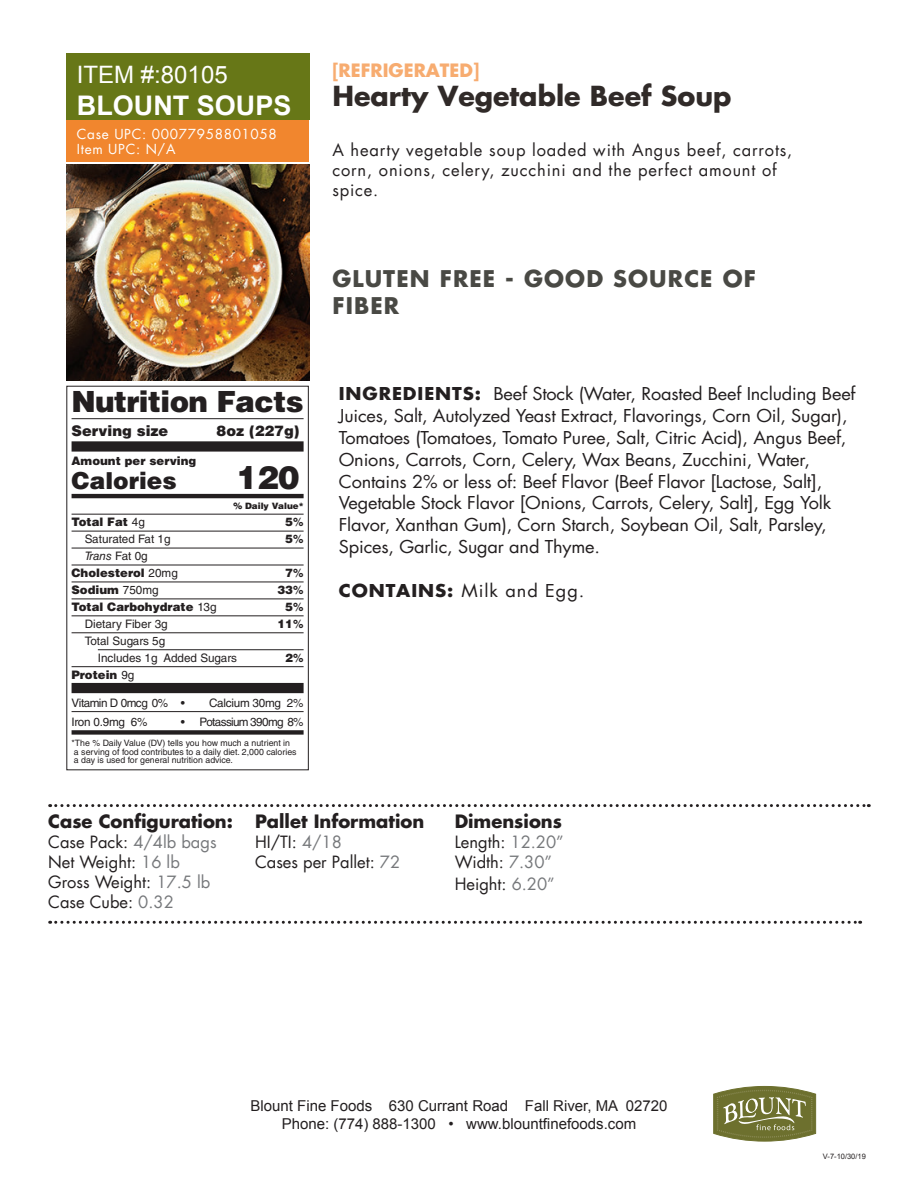
<style>
.page{position:relative;width:918px;height:1188px;background:#fff}
.page>*{position:absolute;margin:0;border:0;box-sizing:border-box;transform-origin:0 0}
.t1{font:900 32.1px "Helvetica LT Std";color:#231f20}
.t2{font:900 29.25px "Helvetica LT Std";letter-spacing:-.02em;color:#231f20}
.t3{font:700 27px "Futura";color:#302a28}
.t4{font:700 27px "Arial";color:#fff}
.t5{font:24px "Arial";color:#fff}
.t6{font:900 23.4px "Helvetica LT Std";color:#231f20}
.t7{font:700 22.5px/27px "Futura";letter-spacing:.05em;color:#494944}
.t8{font:700 18px "Futura";color:#231f20}
.t9{font:700 18px "Futura";color:#f7ac70}
.t10{font:17.4px/21.9px "Futura";letter-spacing:-.01em;color:#231f20;scale:1.05 1}
.t11{font:17.4px "Futura";letter-spacing:.05em;color:#231f20;scale:1.05 1}
.t12{font:16.5px/19.8px "Futura";color:#231f20}
.t13{font:16.5px/19.8px "Futura";letter-spacing:.05em;color:#231f20}
.t14{font:15px/18px "Arial";color:#231f20;text-align:center}
.t15{font:900 14.55px "Helvetica LT Std";color:#231f20}
.t16{font:13.5px/15px "Futura";letter-spacing:.05em;color:#fff}
.t17{font:900 11.7px/17px "Helvetica LT Std";color:#231f20}
.t18{font:11.7px/17px "Helvetica LT Std";color:#231f20}
.t19{font:11.7px "Helvetica LT Std";letter-spacing:-.02em;color:#231f20}
.t20{font:11.7px "Helvetica LT Std";letter-spacing:-.055em;color:#231f20}
.t21{font:11.7px "Helvetica LT Std";letter-spacing:-.04em;color:#231f20}
.t22{font:8.7px/8.7px "Helvetica LT Std";color:#231f20}
.t23{font:900 8.7px "Helvetica LT Std";color:#231f20}
.t24{font:7.5px "Arial";color:#231f20}
.s1{font-weight:400}
.s2{font-weight:700}
.s3{font-weight:400;font-style:italic}
.s4{color:#76787b}
</style>
<div class="page">
<div style="left:66px;top:54px;width:243px;height:66px;background:#677717"></div>
<img style="left:66px;top:164px;width:243px;height:216px">
<svg style="left:713px;top:1086px;width:103px;height:55px;background:#898c57"></svg>
<div style="left:66px;top:120px;width:243px;height:41px;background:#f1862e"></div>
<svg style="left:50px;top:804px;width:819px;height:3px"></svg>
<svg style="left:50px;top:921px;width:811px;height:3px"></svg>
<hr style="left:72px;top:418px;width:232px;height:1px;background:#231f20">
<div style="left:72px;top:441px;width:232px;height:11px;background:#231f20"></div>
<hr style="left:72px;top:494px;width:232px;height:4px;background:#231f20">
<hr style="left:72px;top:514px;width:232px;height:1px;background:#231f20">
<hr style="left:72px;top:531px;width:232px;height:1px;background:#231f20">
<hr style="left:72px;top:548px;width:232px;height:1px;background:#231f20">
<hr style="left:72px;top:565px;width:232px;height:1px;background:#231f20">
<hr style="left:72px;top:582px;width:232px;height:1px;background:#231f20">
<hr style="left:72px;top:599px;width:232px;height:1px;background:#231f20">
<hr style="left:72px;top:616px;width:232px;height:1px;background:#231f20">
<hr style="left:72px;top:633px;width:232px;height:1px;background:#231f20">
<hr style="left:98px;top:649px;width:206px;height:1px;background:#231f20">
<hr style="left:72px;top:666px;width:232px;height:1px;background:#231f20">
<div style="left:72px;top:683px;width:232px;height:10px;background:#231f20"></div>
<hr style="left:72px;top:711px;width:232px;height:1px;background:#231f20">
<div style="left:72px;top:730px;width:232px;height:5px;background:#231f20"></div>
<div style="left:66px;top:386px;width:243px;height:384px;border:1px solid #231f20"></div>
<h3 class="t5" style="left:77px;top:59px;width:152px">ITEM #:80105</h3>
<h3 class="t4" style="left:77px;top:87px;width:216px">BLOUNT SOUPS</h3>
<p class="t16" style="left:77px;top:126px;width:202px">Case UPC: 00077958801058<br>Item UPC: N/A</p>
<h2 class="t2" style="left:72px;top:382px;width:234px">Nutrition Facts</h2>
<p class="t15" style="left:72px;top:421px;width:98px">Serving size</p>
<p class="t15" style="left:217px;top:421px;width:84px">8oz (227g)</p>
<p class="t17" style="left:72px;top:452px;width:126px">Amount per serving</p>
<h3 class="t6" style="left:72px;top:465px;width:107px">Calories</h3>
<h1 class="t1" style="left:236px;top:456px;width:65px">120</h1>
<p class="t23" style="left:233px;top:500px;width:72px">% Daily Value*</p>
<p class="t17" style="left:72px;top:513px;width:75px">Total Fat <span class="s1">4g</span></p>
<p class="t17" style="left:285px;top:513px;width:20px">5<span class="s2">%</span></p>
<p class="t18" style="left:85px;top:530px;width:87px">Saturated Fat 1g</p>
<p class="t17" style="left:285px;top:530px;width:20px">5<span class="s2">%</span></p>
<p class="t17" style="left:72px;top:547px;width:108px;text-indent:13px"><span class="s3">Trans</span> <span class="s1">Fat 0g<br></span>Cholesterol <span class="s1">20mg</span></p>
<p class="t17" style="left:285px;top:564px;width:20px">7<span class="s2">%</span></p>
<p class="t17" style="left:72px;top:581px;width:89px">Sodium <span class="s1">750mg</span></p>
<p class="t17" style="left:278px;top:581px;width:27px">33<span class="s2">%</span></p>
<p class="t17" style="left:72px;top:598px;width:146px">Total Carbohydrate <span class="s1">13g</span></p>
<p class="t17" style="left:285px;top:598px;width:20px">5<span class="s2">%</span></p>
<p class="t18" style="left:85px;top:615px;width:85px">Dietary Fiber 3g</p>
<p class="t17" style="left:278px;top:615px;width:27px">11<span class="s2">%</span></p>
<p class="t18" style="left:98px;top:632px;width:141px;text-indent:-13px">Total Sugars 5g<br>Includes 1g Added Sugars</p>
<p class="t17" style="left:285px;top:649px;width:20px">2<span class="s2">%</span></p>
<p class="t17" style="left:72px;top:666px;width:64px">Protein <span class="s1">9g</span></p>
<p class="t21" style="left:72px;top:696px;width:115px">Vitamin D 0mcg 0% •</p>
<p class="t19" style="left:209px;top:696px;width:96px">Calcium 30mg 2%</p>
<p class="t19" style="left:72px;top:715px;width:77px">Iron 0.9mg 6%</p>
<p class="t20" style="left:181px;top:715px;width:124px">• Potassium 390mg 8%</p>
<p class="t22" style="left:72px;top:738px;width:227px">*The % Daily Value (DV) tells you how much a nutrient in a serving of food contributes to a daily diet. 2,000 calories a day is used for general nutrition advice.</p>
<p class="t9" style="left:332px;top:57px;width:148px">[REFRIGERATED]</p>
<h3 class="t3" style="left:332px;top:77px;width:401px">Hearty Vegetable Beef Soup</h3>
<p class="t13" style="left:332px;top:140px;width:461px">A hearty vegetable soup loaded with Angus beef, carrots, corn, onions, celery, zucchini and the perfect amount of spice.</p>
<p class="t7" style="left:332px;top:264px;width:425px">GLUTEN FREE - GOOD SOURCE OF<br>FIBER</p>
<p class="t10" style="left:339px;top:383px;width:494px"><span class="s2">INGREDIENTS:</span> Beef Stock (Water, Roasted Beef Including Beef Juices, Salt, Autolyzed Yeast Extract, Flavorings, Corn Oil, Sugar), Tomatoes (Tomatoes, Tomato Puree, Salt, Citric Acid), Angus Beef, Onions, Carrots, Corn, Celery, Wax Beans, Zucchini, Water, Contains 2% or less of: Beef Flavor (Beef Flavor [Lactose, Salt], Vegetable Stock Flavor [Onions, Carrots, Celery, Salt], Egg Yolk Flavor, Xanthan Gum), Corn Starch, Soybean Oil, Salt, Parsley, Spices, Garlic, Sugar and Thyme.</p>
<p class="t11" style="left:339px;top:578px;width:235px"><span class="s2">CONTAINS:</span> Milk and Egg.</p>
<p class="t8" style="left:48px;top:809px;width:186px">Case Configuration:</p>
<p class="t12" style="left:48px;top:832px;width:170px">Case Pack: <span class="s4">4/4lb bags<br></span>Net Weight: <span class="s4">16 lb<br></span>Gross Weight: <span class="s4">17.5 lb<br></span>Case Cube: <span class="s4">0.32</span></p>
<p class="t8" style="left:255px;top:809px;width:171px">Pallet Information</p>
<p class="t12" style="left:255px;top:832px;width:147px">HI/TI: <span class="s4">4/18<br></span>Cases per Pallet: <span class="s4">72</span></p>
<p class="t8" style="left:455px;top:809px;width:109px">Dimensions</p>
<p class="t12" style="left:455px;top:832px;width:111px">Length: <span class="s4">12.20”<br></span>Width: <span class="s4">7.30”</span></p>
<p class="t12" style="left:455px;top:873px;width:102px">Height: <span class="s4">6.20”</span></p>
<p class="t14" style="left:251px;top:1097px;width:418px">Blount Fine Foods 630 Currant Road Fall River, MA 02720<br>Phone: (774) 888-1300 • www.blountfinefoods.com</p>
<p class="t24" style="left:823px;top:1151px;width:44px">V-7-10/30/19</p>
</div>
